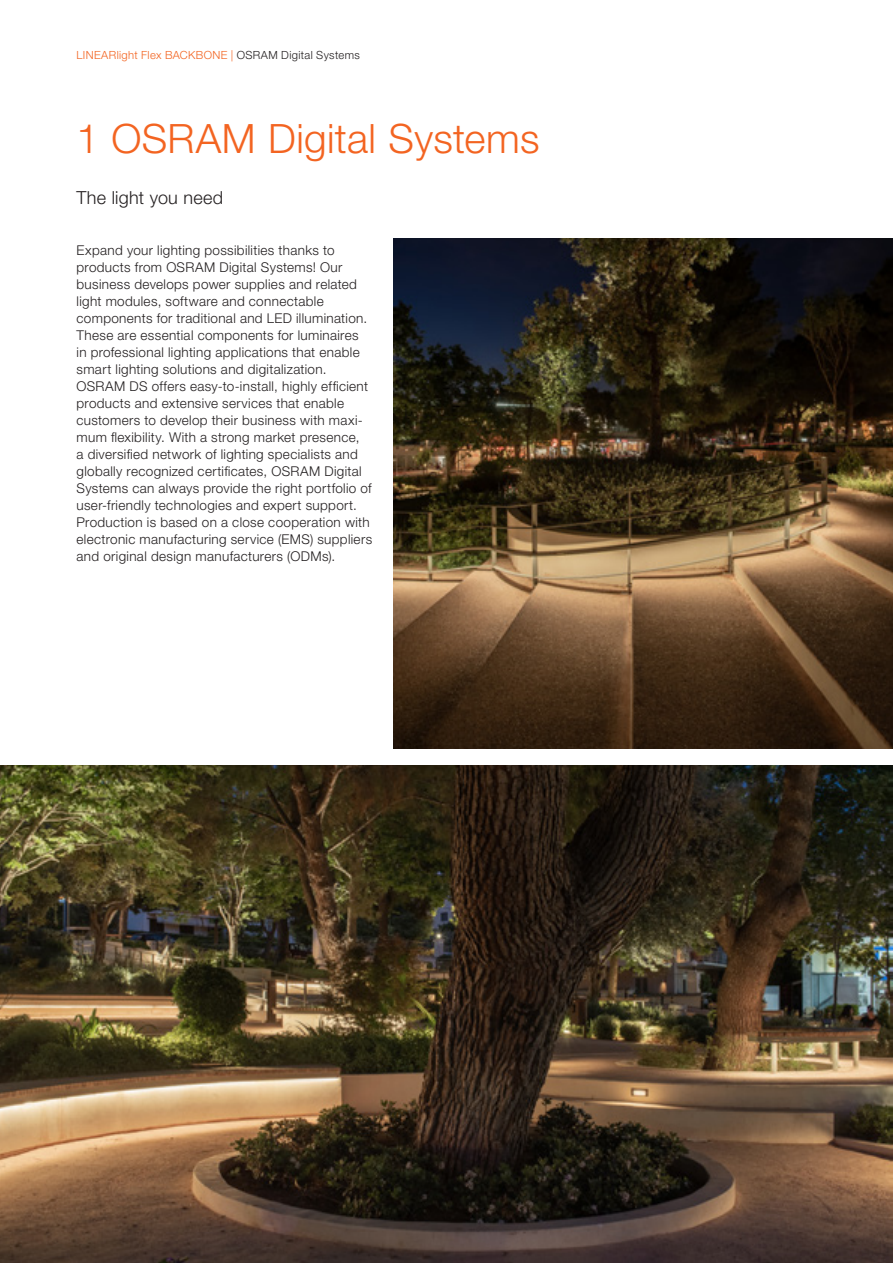
<style>
.page{position:relative;width:893px;height:1263px;background:#fff}
.page>*{position:absolute;margin:0;border:0;box-sizing:border-box;transform-origin:0 0}
.t1{font:300 40.5px "Helvetica Neue LT Pro";letter-spacing:.01em;color:#f36421}
.t2{font:300 18px "Helvetica Neue LT Pro";letter-spacing:.015em;color:#231f20}
.t3{font:300 13.5px/17px "Helvetica Neue LT Pro";letter-spacing:.025em;color:#231f20}
.t4{font:300 11.25px "Helvetica Neue LT Pro";letter-spacing:.03em;color:#f36421}
.s1{color:#231f20}
</style>
<div class="page">
<img style="left:394px;top:238px;width:499px;height:510px">
<img style="left:0;top:765px;width:893px;height:498px">
<p class="t4" style="left:77px;top:48px;width:285px">LINEARlight Flex BACKBONE | <span class="s1">OSRAM Digital Systems</span></p>
<h1 class="t1" style="left:77px;top:114px;width:464px">1 OSRAM Digital Systems</h1>
<h2 class="t2" style="left:77px;top:187px;width:148px">The light you need</h2>
<p class="t3" style="left:77px;top:242px;width:297px">Expand your lighting possibilities thanks to products from OSRAM Digital Systems! Our business develops power supplies and related light modules, software and connectable components for traditional and LED illumination.<br>These are essential components for luminaires<br>in professional lighting applications that enable smart lighting solutions and digitalization.<br>OSRAM DS offers easy-to-install, highly efficient products and extensive services that enable customers to develop their business with maxi&shy;mum flexibility. With a strong market presence,<br>a diversified network of lighting specialists and globally recognized certificates, OSRAM Digital Systems can always provide the right portfolio of user-friendly technologies and expert support.<br>Production is based on a close cooperation with electronic manufacturing service (EMS) suppliers and original design manufacturers (ODMs).</p>
</div>
